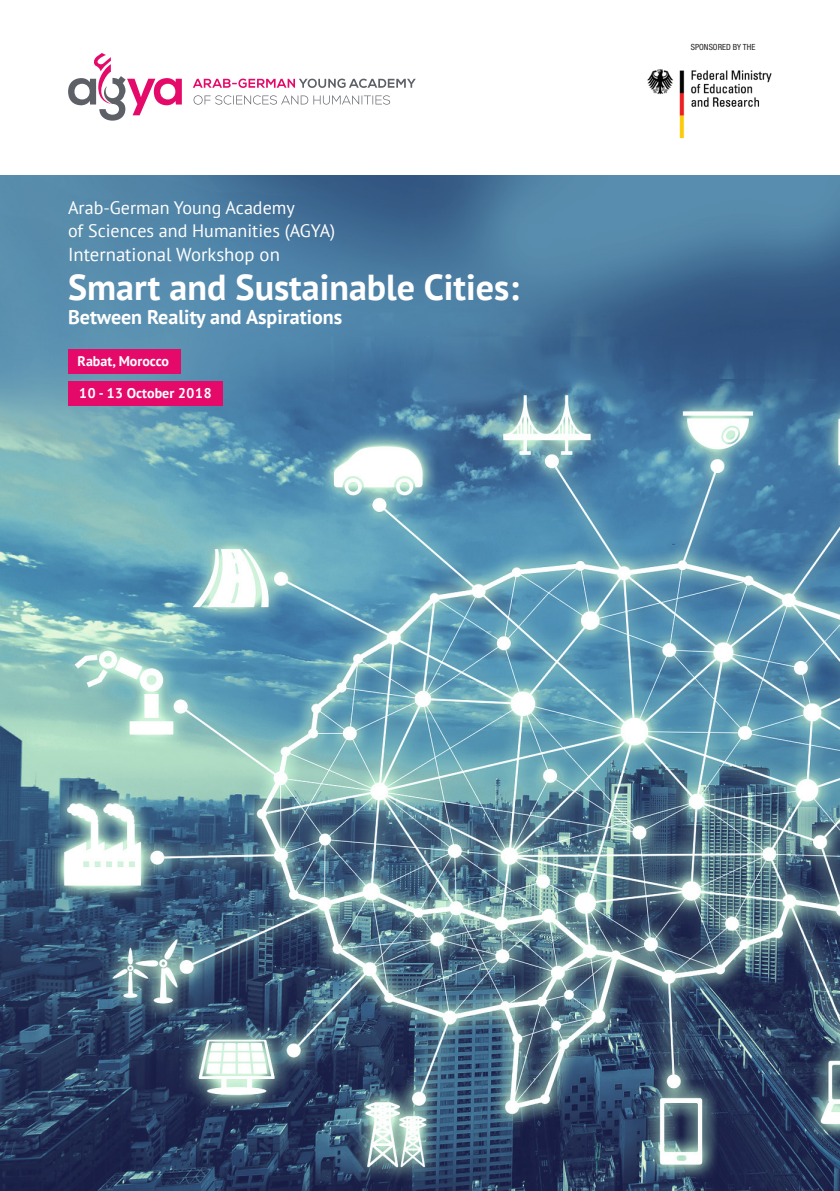
<style>
.page{position:relative;width:840px;height:1191px;background:#fff}
.page>*{position:absolute;margin:0;border:0;box-sizing:border-box;transform-origin:0 0}
.t1{font:700 36px "PT Sans";color:#fff}
.t2{font:700 20px "PT Sans";color:#fff}
.t3{font:18.6px "PT Sans";color:#fff}
.t4{font:18px/23.4px "PT Sans";color:#fff}
.t5{font:700 14px "PT Sans";color:#fff}
.t6{font:condensed 8.4px "Helvetica Neue LT Pro";color:#231f20}
</style>
<div class="page">
<svg style="left:68px;top:53px;width:114px;height:68px"></svg>
<svg style="left:193px;top:95px;width:197px;height:10px"></svg>
<svg style="left:193px;top:79px;width:222px;height:9px"></svg>
<img style="left:647px;top:69px;width:125px;height:69px">
<img style="left:0;top:176px;width:839px;height:1015px">
<div style="left:68px;top:349px;width:112px;height:25px;background:#e5096a"></div>
<div style="left:68px;top:381px;width:154px;height:25px;background:#e5096a"></div>
<p class="t4" style="left:68px;top:195px;width:268px">Arab-German Young Academy<br>of Sciences and Humanities (AGYA)</p>
<p class="t3" style="left:68px;top:242px;width:213px">International Workshop on</p>
<h1 class="t1" style="left:68px;top:264px;width:453px">Smart and Sustainable Cities:</h1>
<p class="t2" style="left:68px;top:304px;width:275px">Between Reality and Aspirations</p>
<p class="t5" style="left:77px;top:352px;width:93px">Rabat, Morocco</p>
<p class="t5" style="left:79px;top:384px;width:134px">10 - 13 October 2018</p>
<p class="t6" style="left:690px;top:42px;width:66px">SPONSORED BY THE</p>
</div>
